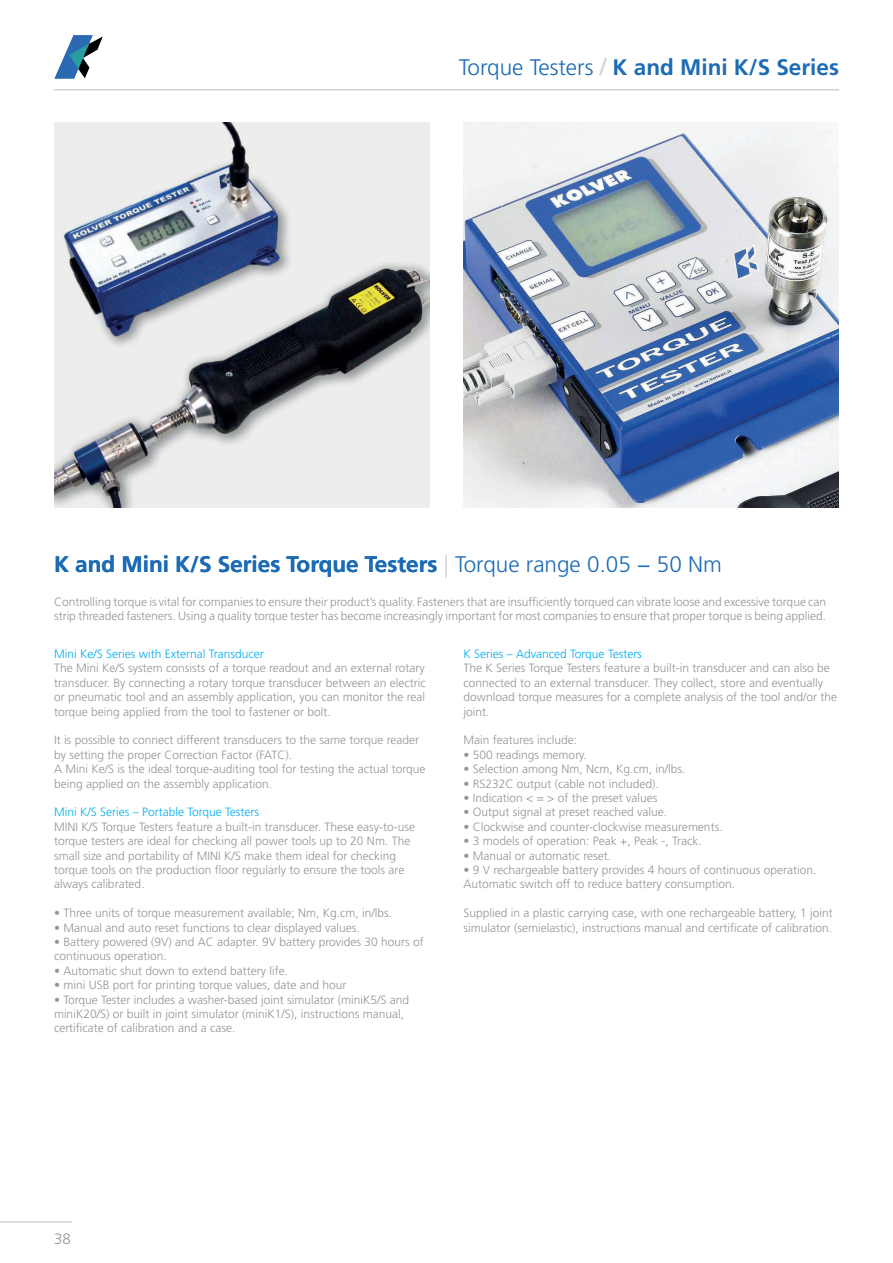
<style>
.page{position:relative;width:893px;height:1263px;background:#fff}
.page>*{position:absolute;margin:0;border:0;box-sizing:border-box;transform-origin:0 0}
.Product_Name{font:700 22.5px "Frutiger LT Std";color:#1b6bb5}
.Header_-_Categories{font:700 22.5px "Frutiger LT Std";color:#1b6bb5}
.t1{font:300 15px "Frutiger LT Std";color:#939598}
.Product_Description{font:300 12px/14.4px "Frutiger LT Std";color:#939598}
.Product_Description-2{font:300 12px "Frutiger LT Std";color:#00aeef}
.s1{font-weight:300}
.s2{font-weight:400;font-size:24px;color:#d1d2d4}
.s3{font-weight:300;color:#d2d3d2}
</style>
<div class="page">
<hr style="left:54px;top:89px;width:785px;height:1px;background:#d1d2d4">
<img style="left:54px;top:36px;width:48px;height:42px">
<hr style="left:0;top:1221px;width:72px;height:1px;background:#d1d2d4">
<img style="left:54px;top:122px;width:375px;height:386px">
<img style="left:463px;top:122px;width:376px;height:386px">
<p class="Header_-_Categories" style="left:459px;top:54px;width:382px"><span class="s1">Torque Testers</span> <span class="s2">/</span> K and Mini K/S Series</p>
<p class="Product_Name" style="left:54px;top:551px;width:669px">K and Mini K/S Series Torque Testers <span class="s3">|</span> <span class="s1">Torque range 0.05 − 50 Nm</span></p>
<p class="Product_Description" style="left:54px;top:595px;width:774px">Controlling torque is vital for companies to ensure their product’s quality. Fasteners that are insufficiently torqued can vibrate loose and excessive torque can strip threaded fasteners. Using a quality torque tester has become increasingly important for most companies to ensure that proper torque is being applied.</p>
<p class="Product_Description-2" style="left:54px;top:647px;width:211px">Mini Ke/S Series with External Transducer</p>
<p class="Product_Description" style="left:54px;top:661px;width:373px;text-align:justify">The Mini Ke/S system consists of a torque readout and an external rotary transducer. By connecting a rotary torque transducer between an electric or pneumatic tool and an assembly application, you can monitor the real torque being applied from the tool to fastener or bolt.</p>
<p class="Product_Description" style="left:54px;top:733px;width:373px">It is possible to connect different transducers to the same torque reader by setting the proper Correction Factor (FATC).<br>A Mini Ke/S is the ideal torque-auditing tool for testing the actual torque being applied on the assembly application.</p>
<p class="Product_Description-2" style="left:54px;top:805px;width:207px">Mini K/S Series – Portable Torque Testers</p>
<p class="Product_Description" style="left:54px;top:819px;width:363px">MINI K/S Torque Testers feature a built-in transducer. These easy-to-use torque testers are ideal for checking all power tools up to 20 Nm. The small size and portability of MINI K/S make them ideal for checking torque tools on the production floor regularly to ensure the tools are always calibrated.</p>
<p class="Product_Description" style="left:54px;top:906px;width:340px">• Three units of torque measurement available; Nm, Kg.cm, in/lbs.</p>
<p class="Product_Description" style="left:54px;top:920px;width:307px">• Manual and auto reset functions to clear displayed values.</p>
<p class="Product_Description" style="left:54px;top:935px;width:371px">• Battery powered (9V) and AC adapter. 9V battery provides 30 hours of continuous operation.</p>
<p class="Product_Description" style="left:54px;top:963px;width:236px">• Automatic shut down to extend battery life.</p>
<p class="Product_Description" style="left:54px;top:978px;width:294px">• mini USB port for printing torque values, date and hour</p>
<p class="Product_Description" style="left:54px;top:992px;width:357px">• Torque Tester includes a washer-based joint simulator (miniK5/S and miniK20/S) or built in joint simulator (miniK1/S), instructions manual, certificate of calibration and a case.</p>
<p class="Product_Description-2" style="left:463px;top:647px;width:180px">K Series – Advanced Torque Testers</p>
<p class="Product_Description" style="left:463px;top:661px;width:375px">The K Series Torque Testers feature a built-in transducer and can also be connected to an external transducer. They collect, store and eventually download torque measures for a complete analysis of the tool and/or the joint.</p>
<p class="Product_Description" style="left:463px;top:733px;width:115px">Main features include:</p>
<p class="Product_Description" style="left:463px;top:747px;width:125px">• 500 readings memory.</p>
<p class="Product_Description" style="left:463px;top:762px;width:224px">• Selection among Nm, Ncm, Kg.cm, in/lbs.</p>
<p class="Product_Description" style="left:463px;top:776px;width:197px">• RS232C output (cable not included).</p>
<p class="Product_Description" style="left:463px;top:791px;width:196px">• Indication &lt; = &gt; of the preset values</p>
<p class="Product_Description" style="left:463px;top:805px;width:205px">• Output signal at preset reached value.</p>
<p class="Product_Description" style="left:463px;top:819px;width:261px">• Clockwise and counter-clockwise measurements.</p>
<p class="Product_Description" style="left:463px;top:834px;width:240px">• 3 models of operation: Peak +, Peak -, Track.</p>
<p class="Product_Description" style="left:463px;top:848px;width:149px">• Manual or automatic reset.</p>
<p class="Product_Description" style="left:463px;top:863px;width:354px">• 9 V rechargeable battery provides 4 hours of continuous operation.<br>Automatic switch off to reduce battery consumption.</p>
<p class="Product_Description" style="left:463px;top:906px;width:371px">Supplied in a plastic carrying case, with one rechargeable battery, 1 joint simulator (semielastic), instructions manual and certificate of calibration.</p>
<p class="t1" style="left:54px;top:1230px;width:18px">38</p>
</div>
